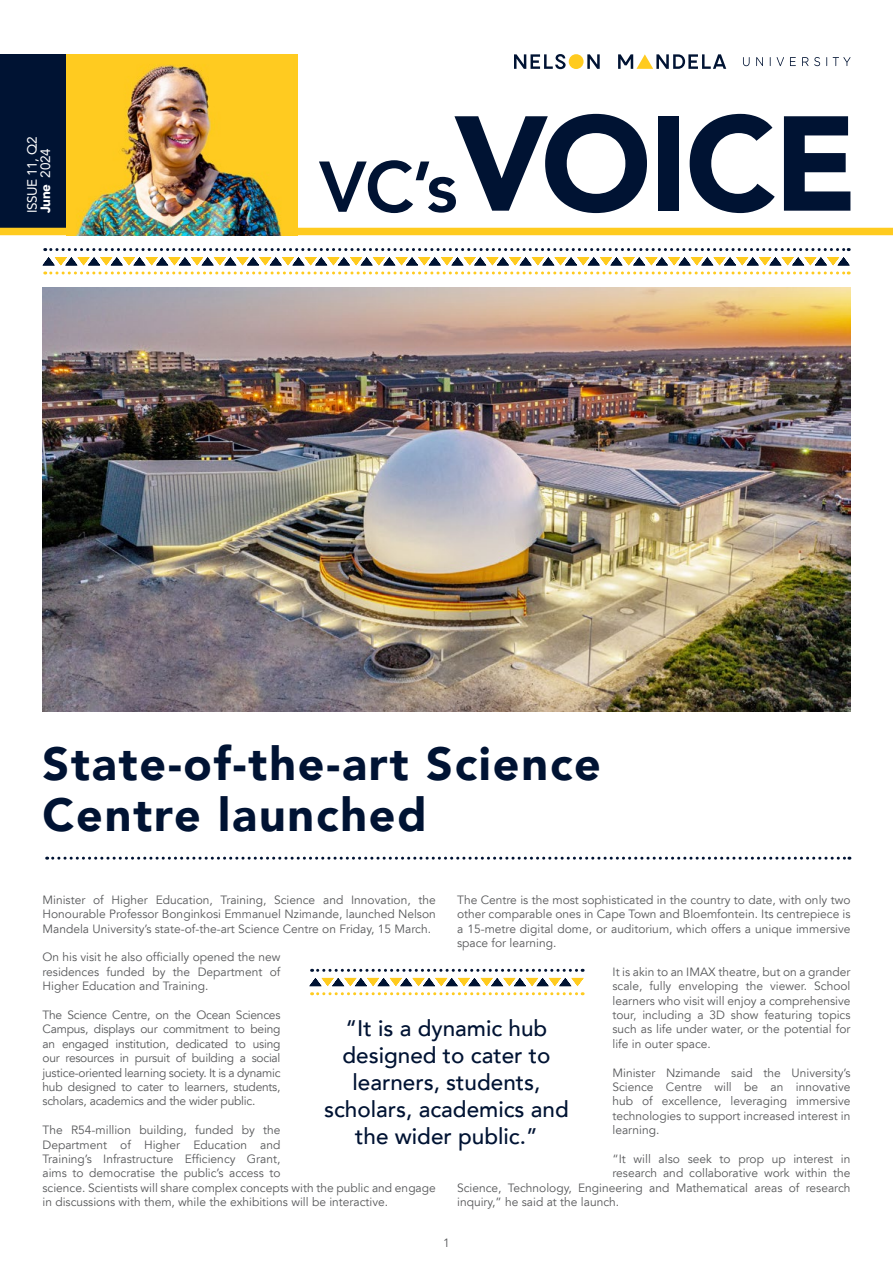
<style>
.page{position:relative;width:893px;height:1263px;background:#fff}
.page>*{position:absolute;margin:0;border:0;box-sizing:border-box;transform-origin:0 0}
.t1{font:900 46.5px/51px "Avenir LT";letter-spacing:.04em;color:#001333}
.t2{font:500 22.5px/27px "Avenir LT";color:#001333;text-align:center}
.t3{font:13.5px/13.2px "Avenir LT";letter-spacing:-.03em;color:#fff}
.t4{font:12px/14.4px "Avenir LT";color:#58595b;text-align:justify}
.s1{font-weight:900}
</style>
<div class="page">
<img style="left:43px;top:287px;width:807px;height:424px">
<svg style="left:45px;top:248px;width:804px;height:3px"></svg>
<svg style="left:45px;top:271px;width:804px;height:3px"></svg>
<svg style="left:43px;top:257px;width:807px;height:8px"></svg>
<svg style="left:47px;top:857px;width:803px;height:3px"></svg>
<div style="left:0;top:54px;width:66px;height:176px;background:#001333"></div>
<div style="left:0;top:228px;width:893px;height:7px;background:#ffcb1f"></div>
<img style="left:66px;top:54px;width:232px;height:181px">
<svg style="left:319px;top:114px;width:328px;height:99px"></svg>
<div style="left:658px;top:116px;width:21px;height:95px;background:#001333"></div>
<svg style="left:690px;top:114px;width:85px;height:99px"></svg>
<svg style="left:784px;top:116px;width:66px;height:95px"></svg>
<div style="left:569px;top:54px;width:15px;height:15px;background:#ffcb1f;border-radius:50%"></div>
<svg style="left:587px;top:54px;width:13px;height:15px"></svg>
<svg style="left:618px;top:54px;width:108px;height:15px"></svg>
<svg style="left:514px;top:54px;width:52px;height:15px"></svg>
<svg style="left:743px;top:57px;width:7px;height:9px"></svg>
<svg style="left:756px;top:57px;width:7px;height:9px"></svg>
<svg style="left:777px;top:57px;width:7px;height:9px"></svg>
<svg style="left:790px;top:57px;width:6px;height:9px"></svg>
<svg style="left:802px;top:57px;width:6px;height:9px"></svg>
<svg style="left:814px;top:57px;width:6px;height:9px"></svg>
<svg style="left:833px;top:57px;width:17px;height:9px"></svg>
<svg style="left:312px;top:969px;width:271px;height:3px"></svg>
<svg style="left:312px;top:992px;width:271px;height:3px"></svg>
<svg style="left:309px;top:978px;width:275px;height:8px"></svg>
<p class="t3" style="left:26px;top:213px;width:78px;rotate:-90deg">ISSUE 11, Q2<br><span class="s1">June</span> 2024</p>
<h1 class="t1" style="left:43px;top:738px;width:560px">State-of-the-art Science<br>Centre launched</h1>
<p class="t4" style="left:43px;top:893px;width:395px">Minister of Higher Education, Training, Science and Innovation, the Honourable Professor Bonginkosi Emmanuel Nzimande, launched Nelson Mandela University’s state-of-the-art Science Centre on Friday, 15 March.</p>
<p class="t4" style="left:43px;top:950px;width:239px">On his visit he also officially opened the new residences funded by the Department of Higher Education and Training.</p>
<p class="t4" style="left:43px;top:1008px;width:239px">The Science Centre, on the Ocean Sciences Campus, displays our commitment to being an engaged institution, dedicated to using our resources in pursuit of building a social justice-oriented learning society. It is a dynamic hub designed to cater to learners, students, scholars, academics and the wider public.</p>
<p class="t4" style="left:43px;top:1123px;width:395px;text-align:left">The R54-million building, funded by the<br>Department of Higher Education and<br>Training’s Infrastructure Efficiency Grant,<br>aims to democratise the public’s access to<br>science. Scientists will share complex concepts with the public and engage in discussions with them, while the exhibitions will be interactive.</p>
<p class="t4" style="left:457px;top:893px;width:395px">The Centre is the most sophisticated in the country to date, with only two other comparable ones in Cape Town and Bloemfontein. Its centrepiece is a 15-metre digital dome, or auditorium, which offers a unique immersive space for learning.</p>
<p class="t4" style="left:612px;top:965px;width:239px">It is akin to an IMAX theatre, but on a grander scale, fully enveloping the viewer. School learners who visit will enjoy a comprehensive tour, including a 3D show featuring topics such as life under water, or the potential for life in outer space.</p>
<p class="t4" style="left:612px;top:1065px;width:239px">Minister Nzimande said the University’s Science Centre will be an innovative hub of excellence, leveraging immersive technologies to support increased interest in learning.</p>
<p class="t4" style="left:612px;top:1152px;width:239px">“It will also seek to prop up interest in</p>
<p class="t4" style="left:612px;top:1166px;width:239px">research and collaborative work within the</p>
<p class="t4" style="left:457px;top:1181px;width:395px">Science, Technology, Engineering and Mathematical areas of research</p>
<p class="t4" style="left:457px;top:1195px;width:164px">inquiry,” he said at the launch.</p>
<h2 class="t2" style="left:324px;top:1015px;width:246px">“It is a dynamic hub designed to cater to learners, students, scholars, academics and the wider public.”</h2>
<p class="t4" style="left:443px;top:1236px;width:8px">1</p>
</div>
